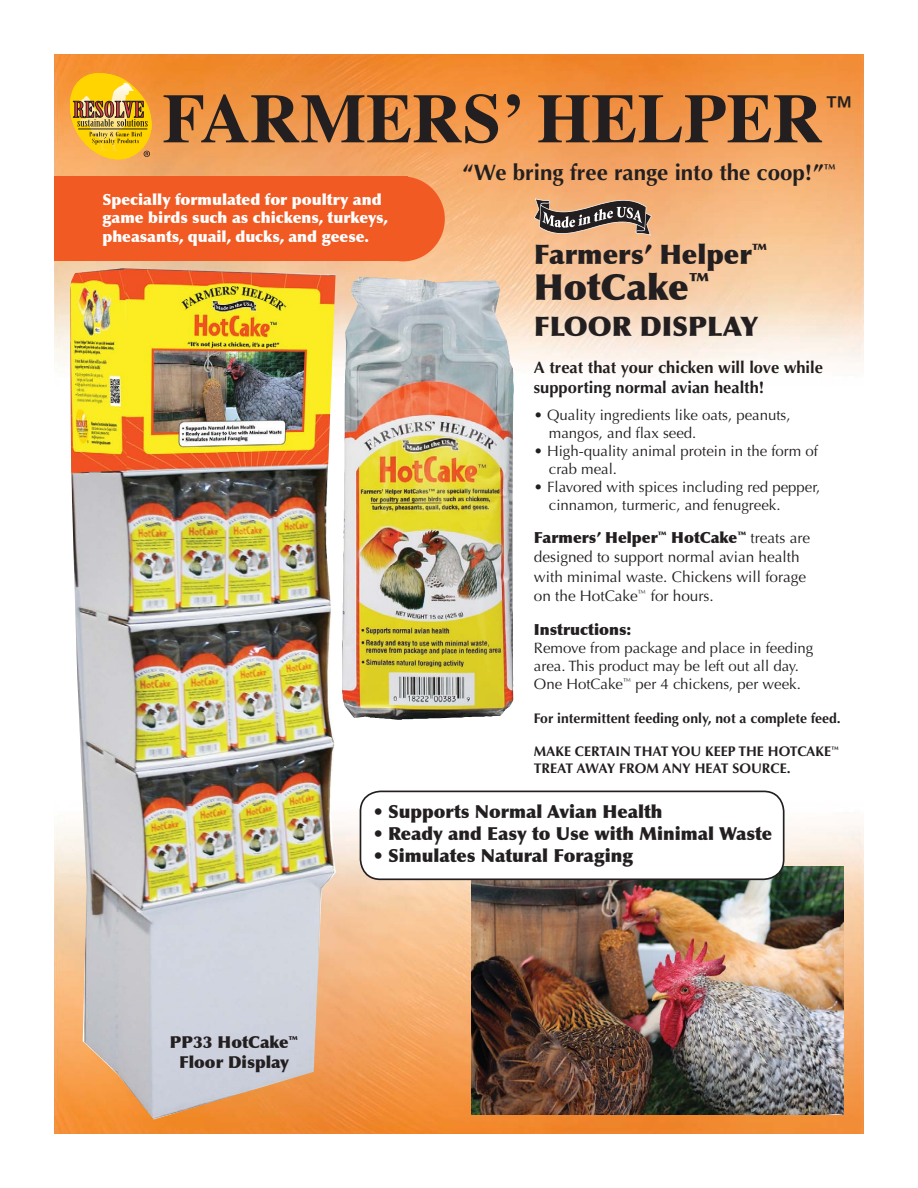
<style>
.page{position:relative;width:918px;height:1188px;background:#fff}
.page>*{position:absolute;margin:0;border:0;box-sizing:border-box;transform-origin:0 0}
.t1{font:700 69.6px "Times";color:#231f20}
.t2{font:900 36px "Optima";color:#231f20}
.t3{font:900 27px "Optima";color:#231f20}
.t4{font:700 22.35px "Optima";color:#231f20}
.t5{font:900 18px "Optima";color:#231f20}
.t6{font:700 16.5px/19.5px "Optima";color:#231f20}
.t7{font:900 16.5px/19.8px "Optima";color:#231f20;text-align:center}
.t8{font:15.3px/19.5px "Optima";color:#231f20}
.t9{font:900 15.3px/18.5px "Optima";color:#fff}
.t10{font:900 15.3px "Optima";color:#231f20}
.t11{font:15px/18px "Optima";color:#231f20}
.t12{font:700 13.95px/16.8px "Optima";color:#231f20}
.s1{font-weight:900}
</style>
<div class="page">
<img style="left:54px;top:54px;width:810px;height:363px">
<img style="left:54px;top:790px;width:810px;height:344px">
<div style="left:54px;top:177px;width:354px;height:84px;background:#f15a22"></div>
<div style="left:361px;top:177px;width:84px;height:84px;background:#f15a22;border-radius:50%"></div>
<img style="left:70px;top:73px;width:82px;height:86px">
<svg style="left:534px;top:198px;width:118px;height:37px;background:#967c67"></svg>
<img style="left:70px;top:268px;width:266px;height:851px">
<img style="left:353px;top:277px;width:161px;height:443px">
<img style="left:471px;top:866px;width:373px;height:249px">
<div style="left:360px;top:791px;width:424px;height:88px;background:#fff;border-radius:20px"></div>
<div style="left:360px;top:791px;width:425px;height:89px;border:2px solid #231f20;border-radius:20px"></div>
<h1 class="t1" style="left:162px;top:94px;width:694px">FARMERS’ HELPER<sup>™</sup></h1>
<p class="t9" style="left:102px;top:192px;width:287px">Specially formulated for poultry and game birds such as chickens, turkeys, pheasants, quail, ducks, and geese.</p>
<h3 class="t4" style="left:463px;top:163px;width:375px">“We bring free range into the coop!”<sup>™</sup></h3>
<h3 class="t3" style="left:534px;top:243px;width:235px">Farmers’ Helper<sup>™</sup></h3>
<h2 class="t2" style="left:534px;top:272px;width:177px">HotCake<sup>™</sup></h2>
<h3 class="t3" style="left:534px;top:315px;width:226px">FLOOR DISPLAY</h3>
<p class="t6" style="left:534px;top:359px;width:291px">A treat that your chicken will love while supporting normal avian health!</p>
<p class="t11" style="left:549px;top:407px;width:243px;text-indent:-15px">• Quality ingredients like oats, peanuts, mangos, and flax seed.</p>
<p class="t11" style="left:549px;top:443px;width:271px;text-indent:-15px">• High-quality animal protein in the form of crab meal.</p>
<p class="t11" style="left:549px;top:479px;width:273px;text-indent:-15px">• Flavored with spices including red pepper, cinnamon, turmeric, and fenugreek.</p>
<p class="t8" style="left:534px;top:529px;width:278px"><span class="s1">Farmers’ Helper</span><sup>™</sup> <span class="s1">HotCake</span><sup>™</sup> treats are designed to support normal avian health with minimal waste. Chickens will forage on the HotCake<sup>™</sup> for hours.</p>
<p class="t10" style="left:534px;top:624px;width:99px">Instructions:</p>
<p class="t11" style="left:534px;top:641px;width:281px">Remove from package and place in feeding area. This product may be left out all day.<br>One HotCake<sup>™</sup> per 4 chickens, per week.</p>
<p class="t12" style="left:534px;top:711px;width:308px">For intermittent feeding only, not a complete feed.</p>
<p class="t12" style="left:534px;top:744px;width:307px">MAKE CERTAIN THAT YOU KEEP THE HOTCAKE<sup>™<br></sup>TREAT AWAY FROM ANY HEAT SOURCE.</p>
<p class="t7" style="left:170px;top:1034px;width:130px">PP33 HotCake<sup>™<br></sup>Floor Display</p>
<p class="t5" style="left:374px;top:805px;width:290px">• Supports Normal Avian Health</p>
<p class="t5" style="left:374px;top:826px;width:400px">• Ready and Easy to Use with Minimal Waste</p>
<p class="t5" style="left:374px;top:848px;width:261px">• Simulates Natural Foraging</p>
</div>
